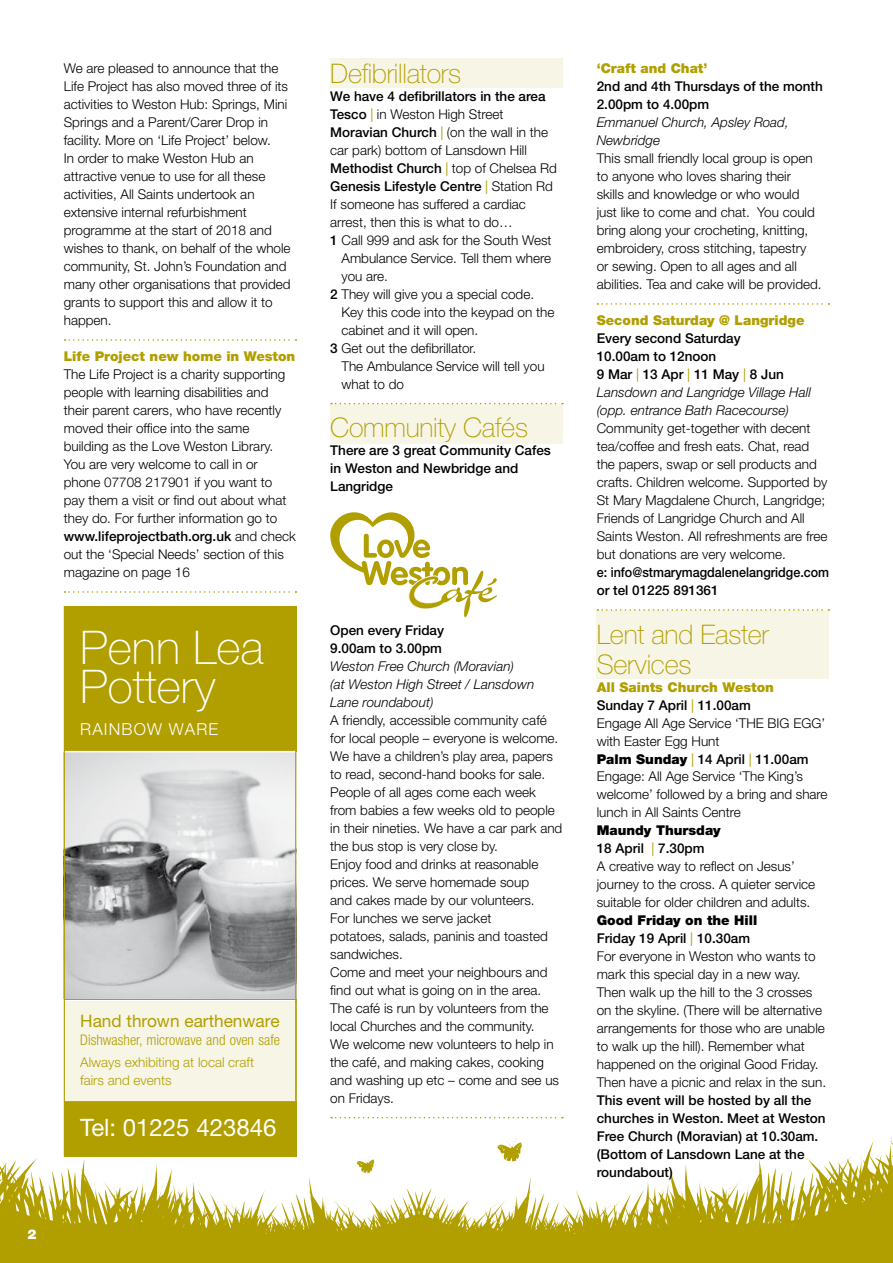
<style>
.page{position:relative;width:893px;height:1263px;background:#fff}
.page>*{position:absolute;margin:0;border:0;box-sizing:border-box;transform-origin:0 0}
.t1{font:100 46.5px/39px "Helvetica Neue LT Std";color:#fff}
.t2{font:100 27px/30px "Helvetica Neue LT Std";letter-spacing:-.01em;color:#b19f00}
.t3{font:24px "Helvetica Neue LT Std";color:#fff}
.t4{font:17.25px "Helvetica Neue LT Std";color:#b19f00}
.t5{font:300 16.5px "Helvetica Neue LT Std";letter-spacing:.07em;color:#fff}
.t6{font:300 condensed 14.7px "Helvetica Neue LT Std";color:#b19f00}
.t7{font:300 13.5px/18px "Helvetica Neue LT Std";color:#000}
.t8{font:500 13.5px/18px "Helvetica Neue LT Std";color:#000}
.t9{font:italic 300 13.5px/18px "Helvetica Neue LT Std";color:#000}
.t10{font:900 13.5px "Helvetica Neue LT Std";color:#b19f00}
.t11{font:500 13.5px/18px "Helvetica Neue LT Std";color:#000;scale:.93 1}
.t12{font:300 13.5px/18px "Helvetica Neue LT Std";color:#b19f00}
.t13{font:900 13.5px "Helvetica Neue LT Std";color:#fff}
.s1{font-weight:500}
.s2{font-weight:400;color:#b19f00}
.s3{font-weight:300}
.s4{font-weight:500;font-style:normal}
.s5{font-weight:400;font-style:normal;color:#b19f00}
.s6{font-weight:900;color:#b19f00}
.s7{font-weight:900}
</style>
<div class="page">
<div style="left:330px;top:58px;width:233px;height:30px;background:#f7f5e6"></div>
<div style="left:597px;top:611px;width:232px;height:68px;background:#f7f5e6"></div>
<div style="left:330px;top:404px;width:233px;height:39px;background:#f7f5e6"></div>
<svg style="left:657px;top:1137px;width:236px;height:126px;fill:#b19f00"></svg>
<svg style="left:0;top:1135px;width:657px;height:128px"></svg>
<svg style="left:65px;top:339px;width:231px;height:2px"></svg>
<svg style="left:65px;top:591px;width:231px;height:2px"></svg>
<svg style="left:331px;top:403px;width:232px;height:1px"></svg>
<svg style="left:331px;top:1117px;width:232px;height:1px"></svg>
<svg style="left:330px;top:512px;width:167px;height:105px"></svg>
<svg style="left:597px;top:303px;width:232px;height:2px"></svg>
<svg style="left:597px;top:609px;width:232px;height:2px"></svg>
<div style="left:64px;top:606px;width:232px;height:551px;background:#b19f00"></div>
<img style="left:66px;top:753px;width:228px;height:246px">
<div style="left:64px;top:1001px;width:232px;height:100px;background:#f7f5e6"></div>
<hr style="left:64px;top:1000px;width:232px;height:1px;background:#fff">
<hr style="left:64px;top:751px;width:232px;height:1px;background:#fff">
<div style="left:64px;top:606px;width:232px;height:551px;border:1px solid #b19f00"></div>
<svg style="left:357px;top:1156px;width:17px;height:17px"></svg>
<svg style="left:497px;top:1138px;width:25px;height:24px"></svg>
<p class="t7" style="left:64px;top:59px;width:228px">We are pleased to announce that the Life Project has also moved three of its activities to Weston Hub: Springs, Mini Springs and a Parent/Carer Drop in facility. More on ‘Life Project’ below.<br>In order to make Weston Hub an attractive venue to use for all these activities, All Saints undertook an extensive internal refurbishment programme at the start of 2018 and wishes to thank, on behalf of the whole community, St. John’s Foundation and many other organisations that provided grants to support this and allow it to happen.</p>
<p class="t10" style="left:64px;top:348px;width:233px">Life Project new home in Weston</p>
<p class="t7" style="left:64px;top:365px;width:234px">The Life Project is a charity supporting people with learning disabilities and their parent carers, who have recently moved their office into the same building as the Love Weston Library.<br>You are very welcome to call in or phone 07708 217901 if you want to pay them a visit or find out about what they do. For further information go to <span class="s1">www.lifeprojectbath.org.uk</span> and check out the ‘Special Needs’ section of this magazine on page 16</p>
<h1 class="t1" style="left:80px;top:628px;width:185px">Penn Lea<br>Pottery</h1>
<p class="t5" style="left:80px;top:719px;width:140px">RAINBOW WARE</p>
<p class="t4" style="left:80px;top:1011px;width:201px">Hand thrown earthenware</p>
<p class="t6" style="left:80px;top:1031px;width:201px">Dishwasher, microwave and oven safe</p>
<p class="t12" style="left:80px;top:1053px;width:175px">Always exhibiting at local craft fairs and events</p>
<h3 class="t3" style="left:80px;top:1113px;width:198px">Tel: 01225 423846</h3>
<h2 class="t2" style="left:330px;top:58px;width:132px">Defibrillators</h2>
<p class="t8" style="left:330px;top:87px;width:217px">We have 4 defibrillators in the area</p>
<p class="t7" style="left:330px;top:105px;width:175px"><span class="s1">Tesco</span> <span class="s2">|</span> in Weston High Street</p>
<p class="t7" style="left:330px;top:123px;width:219px"><span class="s1">Moravian Church</span> <span class="s2">|</span> (on the wall in the</p>
<p class="t7" style="left:330px;top:141px;width:198px">car park) bottom of Lansdown Hill</p>
<p class="t8" style="left:330px;top:159px;width:228px">Methodist Church <span class="s2">|</span> <span class="s3">top of Chelsea Rd</span></p>
<p class="t8" style="left:330px;top:177px;width:224px">Genesis Lifestyle Centre <span class="s2">|</span> <span class="s3">Station Rd</span></p>
<p class="t7" style="left:330px;top:195px;width:197px">If someone has suffered a cardiac</p>
<p class="t7" style="left:330px;top:213px;width:184px">arrest, then this is what to do…</p>
<p class="t7" style="left:330px;top:231px;width:223px"><span class="s1">1</span> Call 999 and ask for the South West</p>
<p class="t7" style="left:341px;top:249px;width:211px">Ambulance Service. Tell them where</p>
<p class="t7" style="left:341px;top:267px;width:48px">you are.</p>
<p class="t7" style="left:330px;top:285px;width:205px"><span class="s1">2</span> They will give you a special code.</p>
<p class="t7" style="left:341px;top:303px;width:214px">Key this code into the keypad on the</p>
<p class="t7" style="left:341px;top:321px;width:138px">cabinet and it will open.</p>
<p class="t7" style="left:330px;top:339px;width:148px"><span class="s1">3</span> Get out the defibrillator.</p>
<p class="t7" style="left:341px;top:357px;width:205px">The Ambulance Service will tell you</p>
<p class="t7" style="left:341px;top:375px;width:64px">what to do</p>
<h2 class="t2" style="left:330px;top:412px;width:199px">Community Cafés</h2>
<p class="t8" style="left:330px;top:441px;width:222px">There are 3 great Community Cafes in Weston and Newbridge and<br>Langridge</p>
<p class="t8" style="left:330px;top:621px;width:115px">Open every Friday<br>9.00am to 3.00pm</p>
<p class="t9" style="left:330px;top:657px;width:206px">Weston Free Church (Moravian)<br>(at Weston High Street / Lansdown<br>Lane roundabout)</p>
<p class="t7" style="left:330px;top:711px;width:234px">A friendly, accessible community café for local people – everyone is welcome.<br>We have a children’s play area, papers to read, second-hand books for sale.<br>People of all ages come each week from babies a few weeks old to people in their nineties. We have a car park and the bus stop is very close by.<br>Enjoy food and drinks at reasonable prices. We serve homemade soup<br>and cakes made by our volunteers.<br>For lunches we serve jacket<br>potatoes, salads, paninis and toasted sandwiches.<br>Come and meet your neighbours and find out what is going on in the area.<br>The café is run by volunteers from the local Churches and the community.<br>We welcome new volunteers to help in the café, and making cakes, cooking and washing up etc – come and see us on Fridays.</p>
<p class="t13" style="left:27px;top:1226px;width:11px">2</p>
<p class="t10" style="left:597px;top:61px;width:112px">‘Craft and Chat’</p>
<p class="t8" style="left:597px;top:77px;width:228px">2nd and 4th Thursdays of the month<br>2.00pm to 4.00pm</p>
<p class="t9" style="left:597px;top:113px;width:194px">Emmanuel Church, Apsley Road,<br>Newbridge</p>
<p class="t7" style="left:597px;top:149px;width:226px">This small friendly local group is open to anyone who loves sharing their skills and knowledge or who would just like to come and chat. You could bring along your crocheting, knitting, embroidery, cross stitching, tapestry<br>or sewing. Open to all ages and all abilities. Tea and cake will be provided.</p>
<p class="t10" style="left:597px;top:313px;width:209px">Second Saturday @ Langridge</p>
<p class="t9" style="left:597px;top:329px;width:216px"><span class="s4">Every second Saturday<br>10.00am to 12noon<br>9 Mar</span> <span class="s5">|</span> <span class="s4">13 Apr</span> <span class="s5">|</span> <span class="s4">11 May</span> <span class="s5">|</span> <span class="s4">8 Jun<br></span>Lansdown and Langridge Village Hall (opp. entrance Bath Racecourse)</p>
<p class="t7" style="left:597px;top:419px;width:232px">Community get-together with decent tea/coffee and fresh eats. Chat, read the papers, swap or sell products and crafts. Children welcome. Supported by St Mary Magdalene Church, Langridge; Friends of Langridge Church and All Saints Weston. All refreshments are free but donations are very welcome.</p>
<p class="t11" style="left:597px;top:563px;width:251px">e: info@stmarymagdalenelangridge.com or tel 01225 891361</p>
<h2 class="t2" style="left:597px;top:619px;width:174px">Lent and Easter<br>Services</h2>
<p class="t7" style="left:597px;top:677px;width:232px"><span class="s6">All Saints Church Weston<br></span><span class="s1">Sunday 7 April</span> <span class="s2">|</span> <span class="s1">11.00am<br></span>Engage All Age Service ‘THE BIG EGG’ with Easter Egg Hunt<br><span class="s7">Palm Sunday</span> <span class="s2">|</span> <span class="s1">14 April</span> <span class="s2">|</span> <span class="s1">11.00am<br></span>Engage: All Age Service ‘The King’s welcome’ followed by a bring and share lunch in All Saints Centre</p>
<p class="t7" style="left:597px;top:821px;width:220px"><span class="s7">Maundy Thursday<br></span><span class="s1">18 April</span> <span class="s2">|</span> <span class="s1">7.30pm<br></span>A creative way to reflect on Jesus’ journey to the cross. A quieter service suitable for older children and adults.</p>
<p class="t7" style="left:597px;top:911px;width:231px"><span class="s7">Good Friday on the Hill<br></span><span class="s1">Friday 19 April</span> <span class="s2">|</span> <span class="s1">10.30am<br></span>For everyone in Weston who wants to mark this special day in a new way.<br>Then walk up the hill to the 3 crosses on the skyline. (There will be alternative arrangements for those who are unable to walk up the hill). Remember what happened on the original Good Friday.<br>Then have a picnic and relax in the sun.</p>
<p class="t8" style="left:597px;top:1091px;width:230px">This event will be hosted by all the churches in Weston. Meet at Weston<br>Free Church (Moravian) at 10.30am. (Bottom of Lansdown Lane at the roundabout)</p>
</div>
